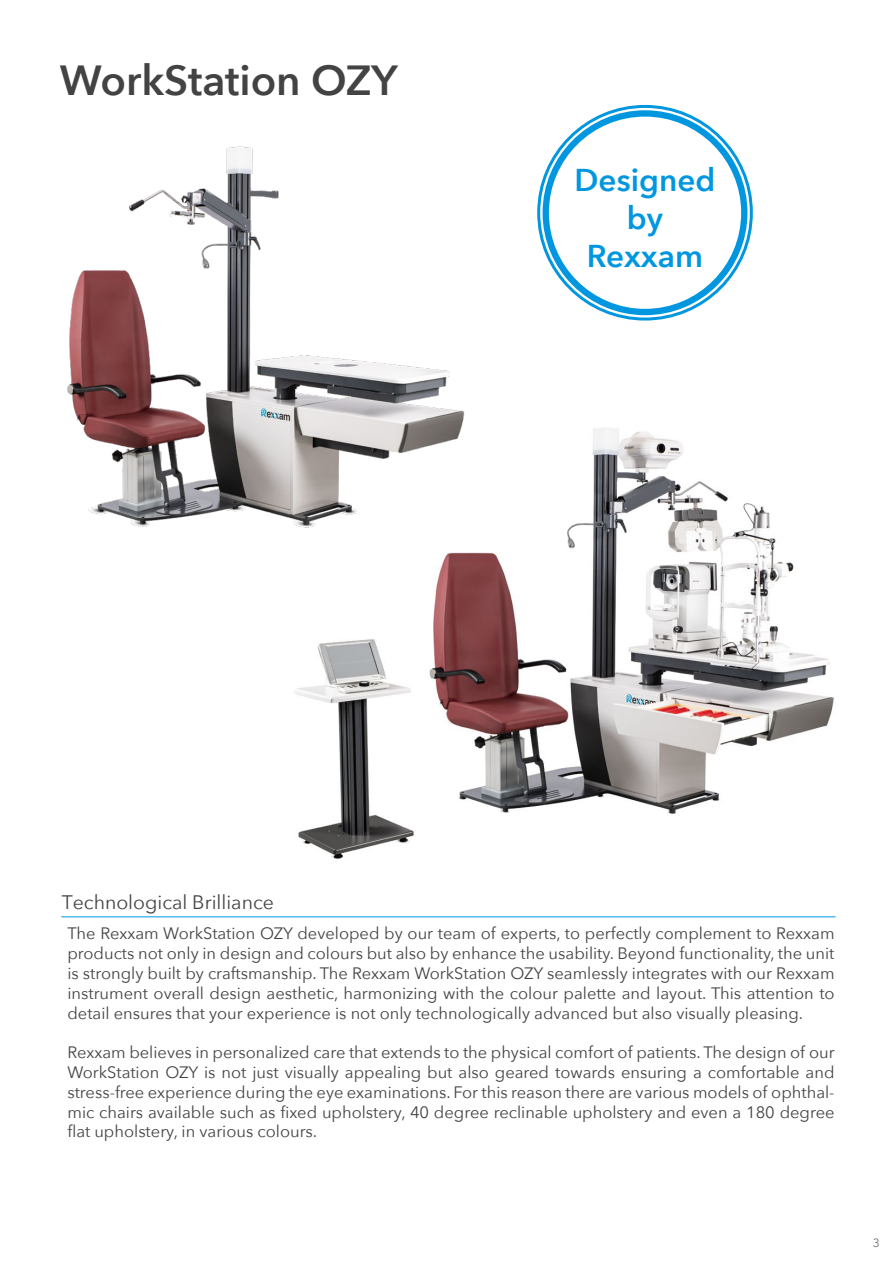
<style>
.page{position:relative;width:893px;height:1263px;background:#fff}
.page>*{position:absolute;margin:0;border:0;box-sizing:border-box;transform-origin:0 0}
.t1{font:600 42px "Avenir Next";color:#444343}
.t2{font:600 31.5px/37.8px "Avenir Next";color:#0097e0;text-align:center}
.t3{font:19.5px "Avenir Next";color:#444343}
.t4{font:16.5px/19.8px "Avenir Next";color:#444343;text-align:justify}
.t5{font:12px "Avenir Next";color:#727171}
</style>
<div class="page">
<div style="left:543px;top:110px;width:204px;height:205px;background:#0097e0;border-radius:50%"></div>
<div style="left:549px;top:117px;width:192px;height:192px;background:#fff;border-radius:50%"></div>
<hr style="left:62px;top:916px;width:773px;height:1px;background:#0097e0">
<img style="left:294px;top:428px;width:540px;height:431px">
<img style="left:67px;top:146px;width:408px;height:396px">
<h1 class="t1" style="left:60px;top:45px;width:339px">WorkStation OZY</h1>
<h2 class="t2" style="left:575px;top:160px;width:142px">Designed by<br>Rexxam</h2>
<p class="t3" style="left:62px;top:885px;width:214px">Technological Brilliance</p>
<p class="t4" style="left:67px;top:923px;width:769px">The Rexxam WorkStation OZY developed by our team of experts, to perfectly complement to Rexxam products not only in design and colours but also by enhance the usability. Beyond functionality, the unit is strongly built by craftsmanship. The Rexxam WorkStation OZY seamlessly integrates with our Rexxam instrument overall design aesthetic, harmonizing with the colour palette and layout. This attention to detail ensures that your experience is not only technologically advanced but also visually pleasing.</p>
<p class="t4" style="left:67px;top:1042px;width:769px">Rexxam believes in personalized care that extends to the physical comfort of patients. The design of our WorkStation OZY is not just visually appealing but also geared towards ensuring a comfortable and stress-free experience during the eye examinations. For this reason there are various models of ophthal&shy;mic chairs available such as fixed upholstery, 40 degree reclinable upholstery and even a 180 degree flat upholstery, in various colours.</p>
<p class="t5" style="left:873px;top:1232px;width:8px">3</p>
</div>
